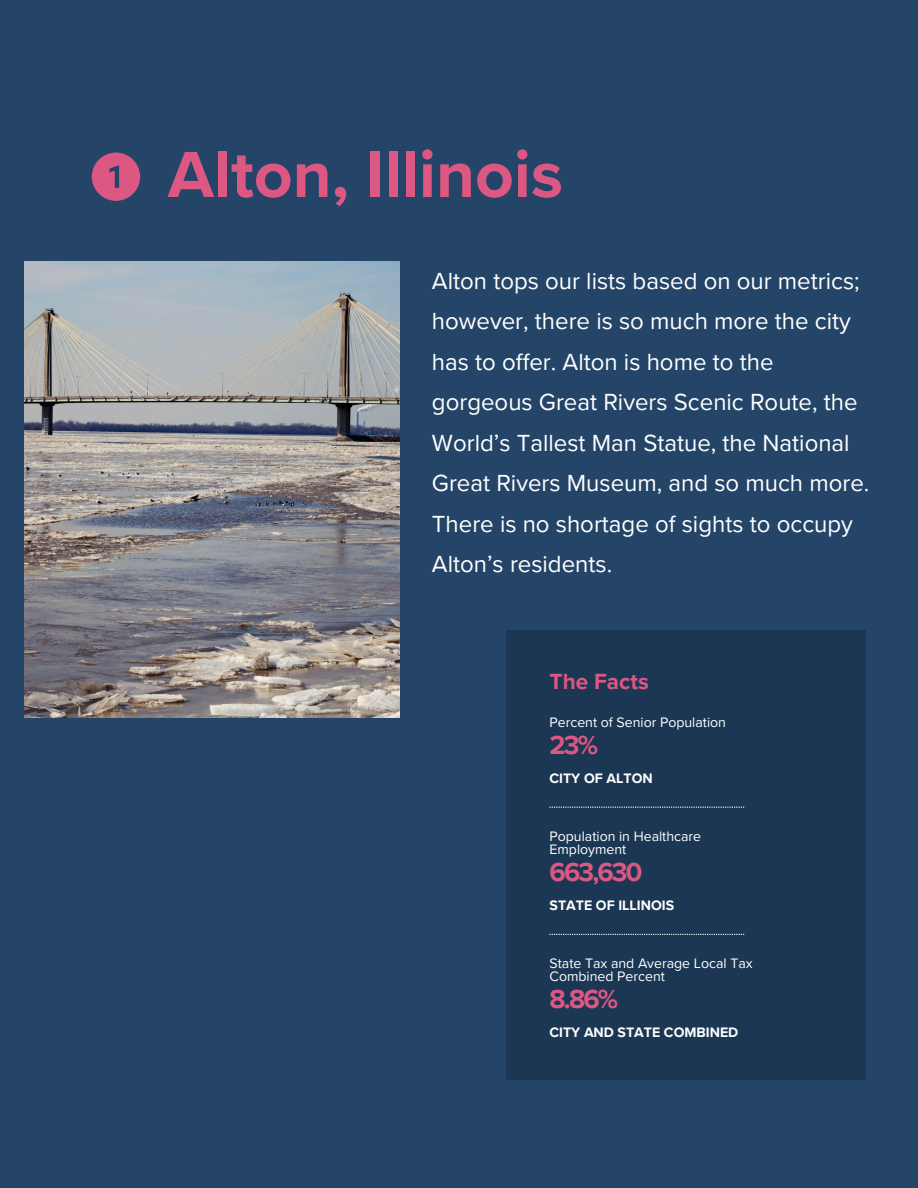
<style>
.page{position:relative;width:918px;height:1188px;background:#244568}
.page>*{position:absolute;margin:0;border:0;box-sizing:border-box;transform-origin:0 0}
.t1{font:700 67.5px "Proxima Nova";color:#dc5883}
.t2{font:700 26.85px "Proxima Nova";letter-spacing:-.07em;color:#dc5883}
.t3{font:24px/40.5px "Proxima Nova";color:#fff}
.t4{font:700 22.5px "Proxima Nova";color:#dc5883}
.t5{font:14.1px/13.5px "Proxima Nova";color:#fff}
.t6{font:700 14.1px "Proxima Nova";color:#fff}
</style>
<div class="page">
<div style="left:506px;top:630px;width:360px;height:450px;background:#1b3754"></div>
<svg style="left:550px;top:934px;width:194px;height:1px"></svg>
<svg style="left:550px;top:807px;width:194px;height:1px"></svg>
<img style="left:25px;top:261px;width:374px;height:456px">
<svg style="left:92px;top:153px;width:48px;height:48px"></svg>
<h2 class="t1" style="left:168px;top:135px;width:397px">Alton, Illinois</h2>
<p class="t3" style="left:432px;top:261px;width:439px">Alton tops our lists based on our metrics; however, there is so much more the city has to offer. Alton is home to the gorgeous Great Rivers Scenic Route, the World’s Tallest Man Statue, the National Great Rivers Museum, and so much more.<br>There is no shortage of sights to occupy Alton’s residents.</p>
<p class="t4" style="left:550px;top:668px;width:101px">The Facts</p>
<h1 class="t5" style="left:550px;top:716px;width:178px">Percent of Senior Population</h1>
<h4 class="t2" style="left:550px;top:729px;width:50px">23%</h4>
<p class="t6" style="left:550px;top:770px;width:105px">CITY OF ALTON</p>
<h3 class="t5" style="left:550px;top:829px;width:153px">Population in Healthcare<br>Employment</h3>
<h2 class="t2" style="left:550px;top:856px;width:94px">663,630</h2>
<p class="t6" style="left:550px;top:897px;width:126px">STATE OF ILLINOIS</p>
<h5 class="t5" style="left:550px;top:957px;width:205px">State Tax and Average Local Tax<br>Combined Percent</h5>
<h2 class="t2" style="left:550px;top:984px;width:70px">8.86%</h2>
<p class="t6" style="left:550px;top:1024px;width:190px">CITY AND STATE COMBINED</p>
</div>
